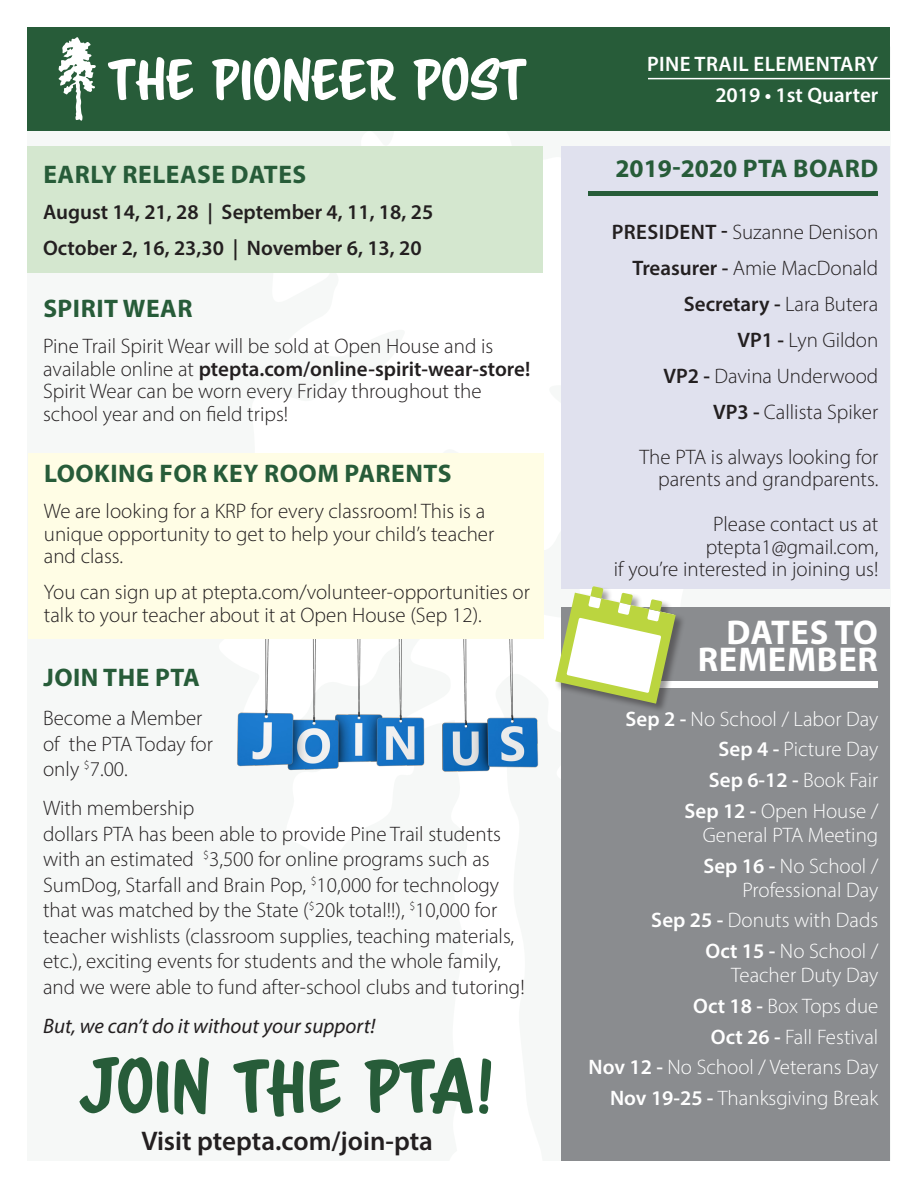
<style>
.page{position:relative;width:918px;height:1188px;background:#fff}
.page>*{position:absolute;margin:0;border:0;box-sizing:border-box;transform-origin:0 0}
.t1{font:66px "Scriptorama Markdown JF";color:#275c39}
.t2{font:51px "Scriptorama Markdown JF";color:#fff}
.t3{font:700 34.5px/27px "Myriad Pro";letter-spacing:.02em;color:#fff;text-align:right}
.t4{font:600 27px "Myriad Pro";color:#231f20}
.t5{font:700 25.5px "Myriad Pro";letter-spacing:.02em;color:#275c39}
.t6{font:700 25.5px "Myriad Pro";color:#275c39}
.t7{font:300 21px/25.5px "Myriad Pro";color:#231f20}
.t8{font:300 21px/24px "Myriad Pro";color:#fff;text-align:right}
.t9{font:600 21px "Myriad Pro";color:#231f20}
.t10{font:600 21px "Myriad Pro";letter-spacing:.015em;color:#fff}
.t11{font:italic 21px "Myriad Pro";color:#231f20}
.s1{font-weight:600}
.s2{font-weight:300}
</style>
<div class="page">
<img style="left:236px;top:639px;width:303px;height:133px">
<div style="left:561px;top:146px;width:329px;height:443px;background:#e0e1ee"></div>
<div style="left:561px;top:607px;width:329px;height:554px;background:#8a8c8f"></div>
<div style="left:27px;top:146px;width:516px;height:127px;background:#d4e7cf"></div>
<div style="left:28px;top:454px;width:516px;height:185px;background:#fffde5"></div>
<div style="left:28px;top:27px;width:862px;height:103px;background:#275c39"></div>
<svg style="left:58px;top:37px;width:38px;height:84px"></svg>
<hr style="left:648px;top:78px;width:270px;height:1px;background:#fff">
<div style="left:588px;top:191px;width:290px;height:5px;background:#275c39"></div>
<div style="left:622px;top:682px;width:256px;height:6px;background:#fff"></div>
<div style="left:555px;top:586px;width:131px;height:128px;background:#231f20;opacity:.44"></div>
<svg style="left:489px;top:586px;width:187px;height:118px"></svg>
<p class="t2" style="left:109px;top:46px;width:419px">THE PIONEER POST</p>
<p class="t10" style="left:647px;top:50px;width:232px">PINE TRAIL ELEMENTARY</p>
<p class="t10" style="left:715px;top:82px;width:165px">2019 • 1st Quarter</p>
<p class="t5" style="left:43px;top:158px;width:264px">EARLY RELEASE DATES</p>
<p class="t9" style="left:43px;top:199px;width:392px">August 14, 21, 28 | September 4, 11, 18, 25</p>
<p class="t9" style="left:43px;top:235px;width:380px">October 2, 16, 23,30 | November 6, 13, 20</p>
<p class="t5" style="left:43px;top:292px;width:151px">SPIRIT WEAR</p>
<p class="t7" style="left:43px;top:335px;width:489px;line-height:22.5px">Pine Trail Spirit Wear will be sold at Open House and is available online at <span class="s1">ptepta.com/online-spirit-wear-store!<br></span>Spirit Wear can be worn every Friday throughout the school year and on field trips!</p>
<p class="t5" style="left:44px;top:457px;width:409px">LOOKING FOR KEY ROOM PARENTS</p>
<p class="t7" style="left:44px;top:500px;width:452px;line-height:22.5px">We are looking for a KRP for every classroom! This is a unique opportunity to get to help your child’s teacher and class.</p>
<p class="t7" style="left:44px;top:581px;width:488px;line-height:22.5px">You can sign up at ptepta.com/volunteer-opportunities or talk to your teacher about it at Open House (Sep 12).</p>
<p class="t5" style="left:43px;top:661px;width:158px">JOIN THE PTA</p>
<p class="t7" style="left:43px;top:705px;width:171px">Become a Member of the PTA Today for only <sup>$</sup>7.00.</p>
<p class="t7" style="left:43px;top:795px;width:483px">With membership<br>dollars PTA has been able to provide Pine Trail students with an estimated <sup>$</sup>3,500 for online programs such as SumDog, Starfall and Brain Pop, <sup>$</sup>10,000 for technology that was matched by the State (<sup>$</sup>20k total!!), <sup>$</sup>10,000 for teacher wishlists (classroom supplies, teaching materials, etc.), exciting events for students and the whole family, and we were able to fund after-school clubs and tutoring!</p>
<p class="t11" style="left:43px;top:1013px;width:334px">But, we can’t do it without your support!</p>
<p class="t1" style="left:81px;top:1043px;width:415px">JOIN the PTA!</p>
<p class="t4" style="left:141px;top:1123px;width:293px">Visit ptepta.com/join-pta</p>
<p class="t6" style="left:615px;top:152px;width:264px">2019-2020 PTA BOARD</p>
<p class="t7" style="left:612px;top:219px;width:268px"><span class="s1">PRESIDENT -</span> Suzanne Denison</p>
<p class="t7" style="left:632px;top:255px;width:247px"><span class="s1">Treasurer -</span> Amie MacDonald</p>
<p class="t9" style="left:684px;top:290px;width:196px">Secretary - <span class="s2">Lara Butera</span></p>
<p class="t7" style="left:738px;top:327px;width:142px"><span class="s1">VP1 -</span> Lyn Gildon</p>
<p class="t7" style="left:664px;top:363px;width:216px"><span class="s1">VP2 -</span> Davina Underwood</p>
<p class="t7" style="left:713px;top:399px;width:167px"><span class="s1">VP3 -</span> Callista Spiker</p>
<p class="t7" style="left:640px;top:445px;width:240px;line-height:22.5px;text-align:right">The PTA is always looking for parents and grandparents.</p>
<p class="t7" style="left:713px;top:511px;width:167px">Please contact us at</p>
<p class="t7" style="left:706px;top:534px;width:174px">ptepta1@gmail.com,</p>
<p class="t7" style="left:614px;top:556px;width:266px">if you’re interested in joining us!</p>
<p class="t3" style="left:698px;top:618px;width:182px">DATES TO<br>REMEMBER</p>
<p class="t8" style="left:626px;top:706px;width:254px"><span class="s1">Sep 2 -</span> No School / Labor Day</p>
<p class="t8" style="left:719px;top:737px;width:161px"><span class="s1">Sep 4 -</span> Picture Day</p>
<p class="t10" style="left:709px;top:767px;width:171px">Sep 6-12 - <span class="s2">Book Fair</span></p>
<p class="t8" style="left:685px;top:799px;width:195px"><span class="s1">Sep 12 -</span> Open House /<br>General PTA Meeting</p>
<p class="t8" style="left:703px;top:853px;width:176px"><span class="s1">Sep 16 -</span> No School /<br>Professional Day</p>
<p class="t8" style="left:651px;top:908px;width:229px"><span class="s1">Sep 25 -</span> Donuts with Dads</p>
<p class="t8" style="left:706px;top:939px;width:174px"><span class="s1">Oct 15 -</span> No School /<br>Teacher Duty Day</p>
<p class="t8" style="left:693px;top:994px;width:187px"><span class="s1">Oct 18 -</span> Box Tops due</p>
<p class="t8" style="left:711px;top:1024px;width:169px"><span class="s1">Oct 26 -</span> Fall Festival</p>
<p class="t8" style="left:589px;top:1055px;width:291px"><span class="s1">Nov 12 -</span> No School / Veterans Day</p>
<p class="t8" style="left:610px;top:1086px;width:270px"><span class="s1">Nov 19-25 -</span> Thanksgiving Break</p>
</div>
